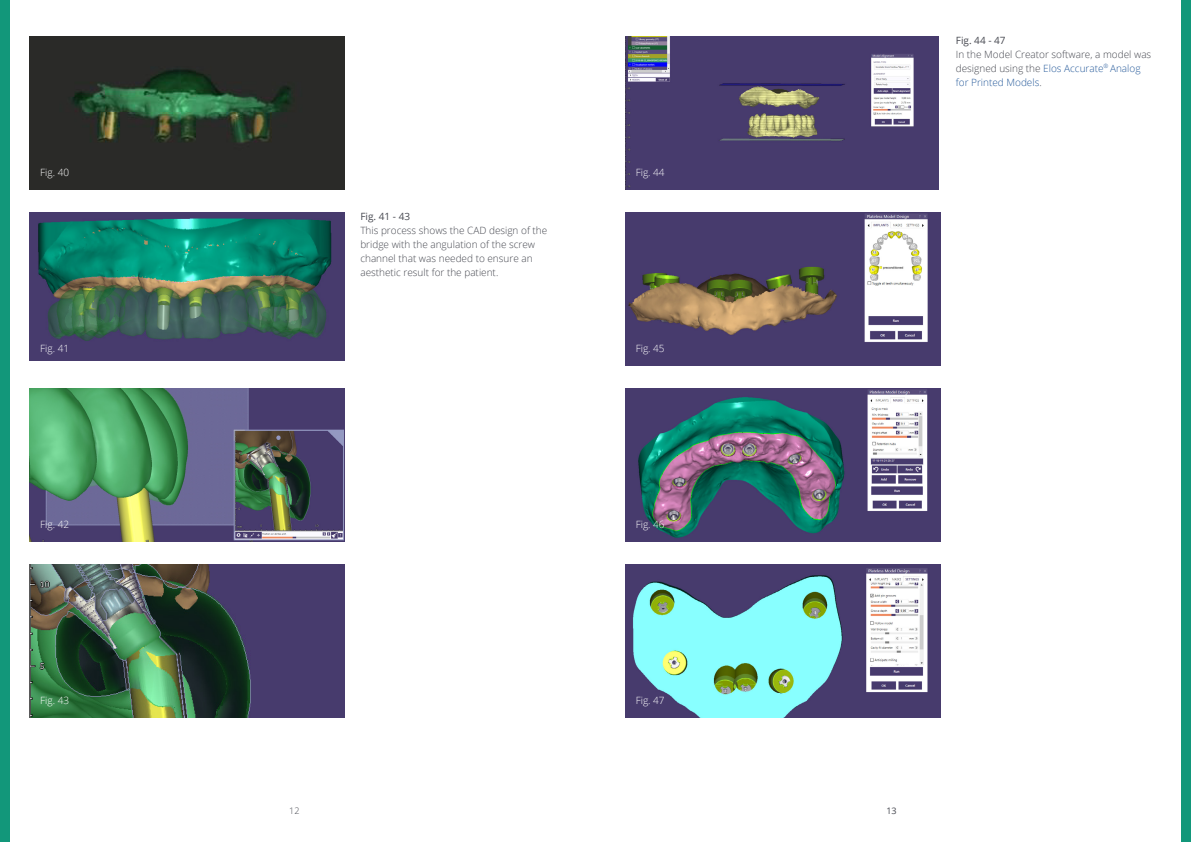
<style>
.page{position:relative;width:1191px;height:842px;background:#fff}
.page>*{position:absolute;margin:0;border:0;box-sizing:border-box;transform-origin:0 0}
.t1{font:300 10px/14px "Open Sans";color:#474951}
.t2{font:300 10px "Open Sans";color:#fff}
.t3{font:10px "Open Sans";color:#474951}
.t4{font:300 9px "Open Sans";color:#474951}
.t5{font:9px "Open Sans";color:#474951}
.s1{color:#275b9b}
</style>
<div class="page">
<img style="left:30px;top:36px;width:314px;height:153px">
<img style="left:30px;top:212px;width:314px;height:148px">
<img style="left:30px;top:388px;width:314px;height:153px">
<img style="left:30px;top:564px;width:314px;height:153px">
<div style="left:0;top:0;width:10px;height:842px;background:#12977a"></div>
<img style="left:625px;top:36px;width:313px;height:153px">
<img style="left:625px;top:212px;width:315px;height:153px">
<img style="left:625px;top:388px;width:315px;height:153px">
<img style="left:625px;top:564px;width:315px;height:153px">
<div style="left:1181px;top:0;width:10px;height:842px;background:#12977a"></div>
<p class="t3" style="left:956px;top:33px;width:51px">Fig. 44 - 47</p>
<p class="t1" style="left:956px;top:47px;width:197px">In the Model Creator software, a model was designed using the <span class="s1">Elos Accurate</span><sup>®</sup> <span class="s1">Analog for Printed Models</span>.</p>
<p class="t2" style="left:40px;top:166px;width:30px">Fig. 40</p>
<p class="t2" style="left:636px;top:166px;width:30px">Fig. 44</p>
<p class="t3" style="left:360px;top:209px;width:51px">Fig. 41 - 43</p>
<p class="t1" style="left:360px;top:223px;width:188px">This process shows the CAD design of the bridge with the angulation of the screw channel that was needed to ensure an aesthetic result for the patient.</p>
<p class="t2" style="left:40px;top:342px;width:30px">Fig. 41</p>
<p class="t2" style="left:636px;top:342px;width:30px">Fig. 45</p>
<p class="t2" style="left:40px;top:518px;width:30px">Fig. 42</p>
<p class="t2" style="left:636px;top:518px;width:30px">Fig. 46</p>
<p class="t2" style="left:40px;top:694px;width:30px">Fig. 43</p>
<p class="t2" style="left:636px;top:694px;width:30px">Fig. 47</p>
<p class="t4" style="left:289px;top:805px;width:12px">12</p>
<p class="t5" style="left:886px;top:804px;width:12px">13</p>
</div>
